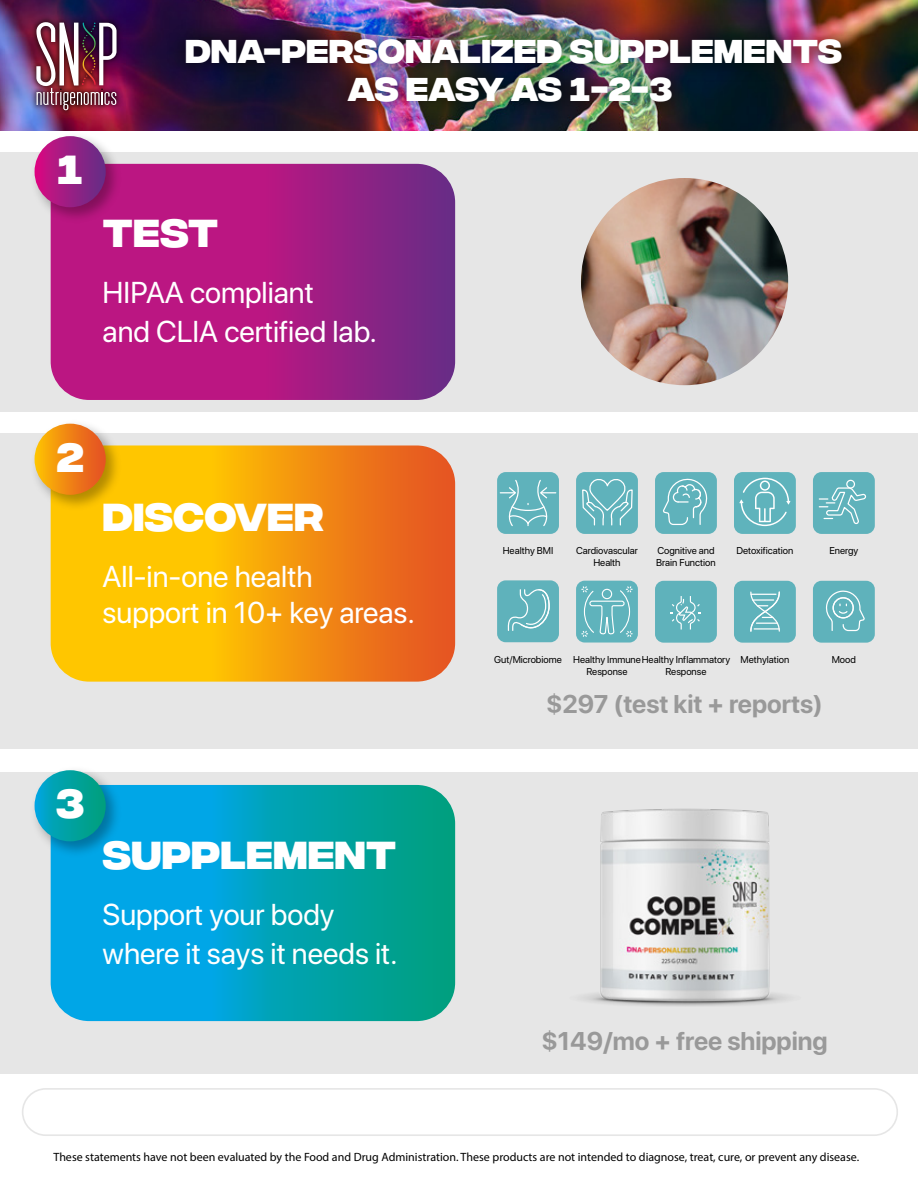
<style>
.page{position:relative;width:918px;height:1188px;background:#fff}
.page>*{position:absolute;margin:0;border:0;box-sizing:border-box;transform-origin:0 0}
.t1{font:700 40.5px "Integral CF";color:#fff}
.t2{font:700 39px "Integral CF";color:#fff}
.t3{font:700 33px/38.2px "Integral CF";color:#fff;text-align:center}
.t4{font:30px/39.3px "SF Pro Display";color:#fff}
.t5{font:700 25.5px "SF Pro Display";color:#999}
.t6{font:12px "Myriad Pro";color:#000}
.t7{font:9.9px/11.9px "SF Pro Display";color:#000}
</style>
<div class="page">
<div style="left:0;top:434px;width:918px;height:315px;background:#e6e6e6"></div>
<div style="left:0;top:152px;width:918px;height:259px;background:#e6e6e6"></div>
<div style="left:0;top:772px;width:918px;height:301px;background:#e6e6e6"></div>
<svg style="left:51px;top:164px;width:404px;height:236px;background:#a61e84"></svg>
<img style="left:0;top:0;width:918px;height:130px">
<img style="left:28px;top:13px;width:98px;height:107px">
<img style="left:36px;top:22px;width:81px;height:89px">
<img style="left:159px;top:9px;width:710px;height:122px">
<div style="left:22px;top:1088px;width:876px;height:48px;border:2px solid #e6e6e6;border-radius:23px"></div>
<svg style="left:51px;top:445px;width:404px;height:237px;background:#f59e0f"></svg>
<svg style="left:51px;top:785px;width:404px;height:236px;background:#02a4be"></svg>
<img style="left:582px;top:808px;width:206px;height:198px">
<img style="left:27px;top:127px;width:99px;height:101px">
<div style="left:35px;top:136px;width:71px;height:71px;background:linear-gradient(to right,#d60a81,#623387);border-radius:36px"></div>
<img style="left:27px;top:423px;width:99px;height:93px">
<div style="left:35px;top:424px;width:71px;height:71px;background:linear-gradient(to right,#febe03,#e14d25);border-radius:36px"></div>
<img style="left:34px;top:770px;width:92px;height:92px">
<svg style="left:35px;top:770px;width:71px;height:71px;background:#01a1a3"></svg>
<div style="left:497px;top:472px;width:62px;height:62px;background:#5fb2bb;border-radius:9px"></div>
<div style="left:576px;top:472px;width:62px;height:62px;background:#5fb2bb;border-radius:9px"></div>
<div style="left:655px;top:472px;width:62px;height:62px;background:#5fb2bb;border-radius:9px"></div>
<div style="left:813px;top:472px;width:62px;height:62px;background:#5fb2bb;border-radius:9px"></div>
<div style="left:655px;top:581px;width:62px;height:62px;background:#5fb2bb;border-radius:9px"></div>
<div style="left:734px;top:581px;width:62px;height:62px;background:#5fb2bb;border-radius:9px"></div>
<div style="left:813px;top:581px;width:62px;height:62px;background:#5fb2bb;border-radius:9px"></div>
<div style="left:497px;top:580px;width:62px;height:62px;background:#5fb2bb;border-radius:9px"></div>
<svg style="left:500px;top:479px;width:56px;height:48px"></svg>
<svg style="left:582px;top:479px;width:51px;height:47px"></svg>
<svg style="left:663px;top:478px;width:44px;height:47px"></svg>
<div style="left:846px;top:480px;width:9px;height:9px;border:1px solid #fff;border-radius:50%"></div>
<svg style="left:819px;top:487px;width:48px;height:38px"></svg>
<svg style="left:507px;top:589px;width:43px;height:42px"></svg>
<svg style="left:671px;top:596px;width:30px;height:34px"></svg>
<svg style="left:826px;top:590px;width:39px;height:42px"></svg>
<svg style="left:750px;top:591px;width:30px;height:41px"></svg>
<div style="left:734px;top:472px;width:62px;height:62px;background:#5fb3bc;border-radius:9px"></div>
<svg style="left:739px;top:478px;width:51px;height:48px"></svg>
<div style="left:576px;top:581px;width:62px;height:62px;background:#5fb3bc;border-radius:9px"></div>
<svg style="left:582px;top:586px;width:50px;height:51px"></svg>
<img style="left:581px;top:178px;width:207px;height:207px;border-radius:104px">
<h1 class="t1" style="left:57px;top:147px;width:27px">1</h1>
<h3 class="t3" style="left:185px;top:35px;width:659px">DNA-PERSONALIZED SUPPLEMENTS<br>AS EASY AS 1-2-3</h3>
<h2 class="t2" style="left:103px;top:211px;width:117px">TEST</h2>
<h3 class="t4" style="left:103px;top:273px;width:276px">HIPAA compliant<br>and CLIA certified lab.</h3>
<h1 class="t1" style="left:56px;top:434px;width:29px">2</h1>
<h2 class="t2" style="left:103px;top:495px;width:223px">DISCOVER</h2>
<h3 class="t4" style="left:103px;top:558px;width:314px;line-height:36px">All-in-one health support in 10+ key areas.</h3>
<h1 class="t1" style="left:56px;top:781px;width:30px">3</h1>
<h2 class="t2" style="left:103px;top:833px;width:295px">SUPPLEMENT</h2>
<h3 class="t4" style="left:103px;top:895px;width:297px">Support your body where it says it needs it.</h3>
<p class="t7" style="left:503px;top:545px;width:52px">Healthy BMI</p>
<p class="t7" style="left:576px;top:545px;width:63px;text-align:center">Cardiovascular<br>Health</p>
<p class="t7" style="left:656px;top:545px;width:61px">Cognitive and<br>Brain Function</p>
<p class="t7" style="left:736px;top:545px;width:58px">Detoxification</p>
<p class="t7" style="left:829px;top:545px;width:30px">Energy</p>
<p class="t7" style="left:494px;top:653px;width:69px">Gut/Microbiome</p>
<p class="t7" style="left:740px;top:654px;width:50px">Methylation</p>
<p class="t7" style="left:832px;top:654px;width:26px">Mood</p>
<p class="t7" style="left:586px;top:654px;width:145px;text-indent:-13px">Healthy ImmuneHealthy Inflammatory<br>Response</p>
<p class="t7" style="left:665px;top:666px;width:43px">Response</p>
<h3 class="t5" style="left:546px;top:690px;width:278px">$297 (test kit + reports)</h3>
<h3 class="t5" style="left:541px;top:1026px;width:288px">$149/mo + free shipping</h3>
<p class="t6" style="left:53px;top:1150px;width:807px">These statements have not been evaluated by the Food and Drug Administration. These products are not intended to diagnose, treat, cure, or prevent any disease.</p>
</div>
